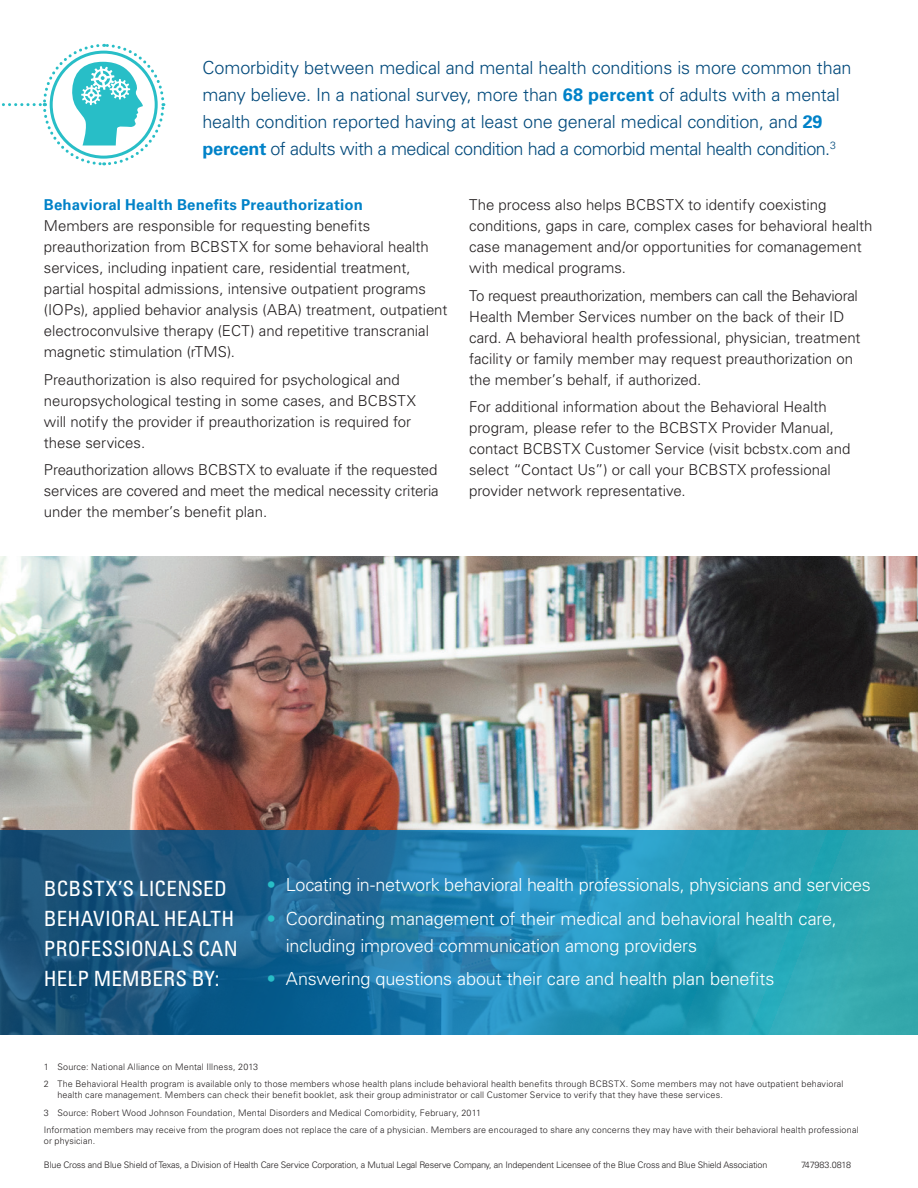
<style>
.page{position:relative;width:918px;height:1188px;background:#fff}
.page>*{position:absolute;margin:0;border:0;box-sizing:border-box;transform-origin:0 0}
.t1{font:condensed 21px/30px "Univers LT Std";letter-spacing:.015em;color:#fff}
.t2{font:300 18px/27px "Univers LT Std";letter-spacing:-.01em;color:#00497b}
.t3{font:300 18px/27px "Univers LT Std";letter-spacing:-.01em;color:#fff}
.t4{font:300 15px/21px "Univers LT Std";color:#231f20}
.t5{font:700 15px "Univers LT Std";letter-spacing:.01em;color:#0082c8}
.t6{font:300 9px/17.5px "Univers LT Std";letter-spacing:.015em;color:#231f20}
.t7{font:300 9px "Univers LT Std";letter-spacing:-.02em;color:#231f20}
.t8{font:300 9px "Univers LT Std";letter-spacing:-.01em;color:#231f20}
.s1{font-weight:700;color:#0082c8}
.s2{color:#28bec7}
</style>
<div class="page">
<img style="left:0;top:557px;width:918px;height:274px">
<svg style="left:0;top:831px;width:918px;height:203px;background:#207da1"></svg>
<svg style="left:1px;top:43px;width:165px;height:123px"></svg>
<p class="t2" style="left:202px;top:54px;width:650px">Comorbidity between medical and mental health conditions is more common than many believe. In a national survey, more than <span class="s1">68 percent</span> of adults with a mental health condition reported having at least one general medical condition, and <span class="s1">29 percent</span> of adults with a medical condition had a comorbid mental health condition.<sup>3</sup></p>
<p class="t5" style="left:44px;top:196px;width:321px">Behavioral Health Benefits Preauthorization</p>
<p class="t4" style="left:44px;top:215px;width:405px">Members are responsible for requesting benefits preauthorization from BCBSTX for some behavioral health services, including inpatient care, residential treatment, partial hospital admissions, intensive outpatient programs (IOPs), applied behavior analysis (ABA) treatment, outpatient electroconvulsive therapy (ECT) and repetitive transcranial magnetic stimulation (rTMS).</p>
<p class="t4" style="left:44px;top:369px;width:374px">Preauthorization is also required for psychological and neuropsychological testing in some cases, and BCBSTX will notify the provider if preauthorization is required for these services.</p>
<p class="t4" style="left:44px;top:460px;width:396px;text-align:justify">Preauthorization allows BCBSTX to evaluate if the requested services are covered and meet the medical necessity criteria under the member’s benefit plan.</p>
<p class="t4" style="left:469px;top:194px;width:405px">The process also helps BCBSTX to identify coexisting conditions, gaps in care, complex cases for behavioral health case management and/or opportunities for comanagement with medical programs.</p>
<p class="t4" style="left:469px;top:285px;width:393px">To request preauthorization, members can call the Behavioral Health Member Services number on the back of their ID card. A behavioral health professional, physician, treatment facility or family member may request preauthorization on the member’s behalf, if authorized.</p>
<p class="t4" style="left:469px;top:397px;width:383px">For additional information about the Behavioral Health program, please refer to the BCBSTX Provider Manual, contact BCBSTX Customer Service (visit bcbstx.com and select “Contact Us”) or call your BCBSTX professional provider network representative.</p>
<h1 class="t1" style="left:44px;top:873px;width:196px">BCBSTX’S LICENSED<br>BEHAVIORAL HEALTH<br>PROFESSIONALS CAN<br>HELP MEMBERS BY:</h1>
<p class="t3" style="left:267px;top:871px;width:606px"><span class="s2">•</span> Locating in-network behavioral health professionals, physicians and services</p>
<p class="t3" style="left:286px;top:905px;width:552px;text-indent:-19px"><span class="s2">•</span> Coordinating management of their medical and behavioral health care, including improved communication among providers</p>
<p class="t3" style="left:267px;top:966px;width:509px"><span class="s2">•</span> Answering questions about their care and health plan benefits</p>
<p class="t6" style="left:44px;top:1058px;width:801px">1 Source: National Alliance on Mental Illness, 2013<br>2 The Behavioral Health program is available only to those members whose health plans include behavioral health benefits through BCBSTX. Some members may not have outpatient behavioral</p>
<p class="t6" style="left:44px;top:1086px;width:816px;text-indent:14px">health care management. Members can check their benefit booklet, ask their group administrator or call Customer Service to verify that they have these services.<br>3 Source: Robert Wood Johnson Foundation, Mental Disorders and Medical Comorbidity, February, 2011<br>Information members may receive from the program does not replace the care of a physician. Members are encouraged to share any concerns they may have with their behavioral health professional</p>
<p class="t6" style="left:44px;top:1132px;width:53px">or physician.</p>
<p class="t7" style="left:44px;top:1160px;width:725px">Blue Cross and Blue Shield of Texas, a Division of Health Care Service Corporation, a Mutual Legal Reserve Company, an Independent Licensee of the Blue Cross and Blue Shield Association</p>
<p class="t8" style="left:801px;top:1160px;width:52px">747983.0818</p>
</div>
